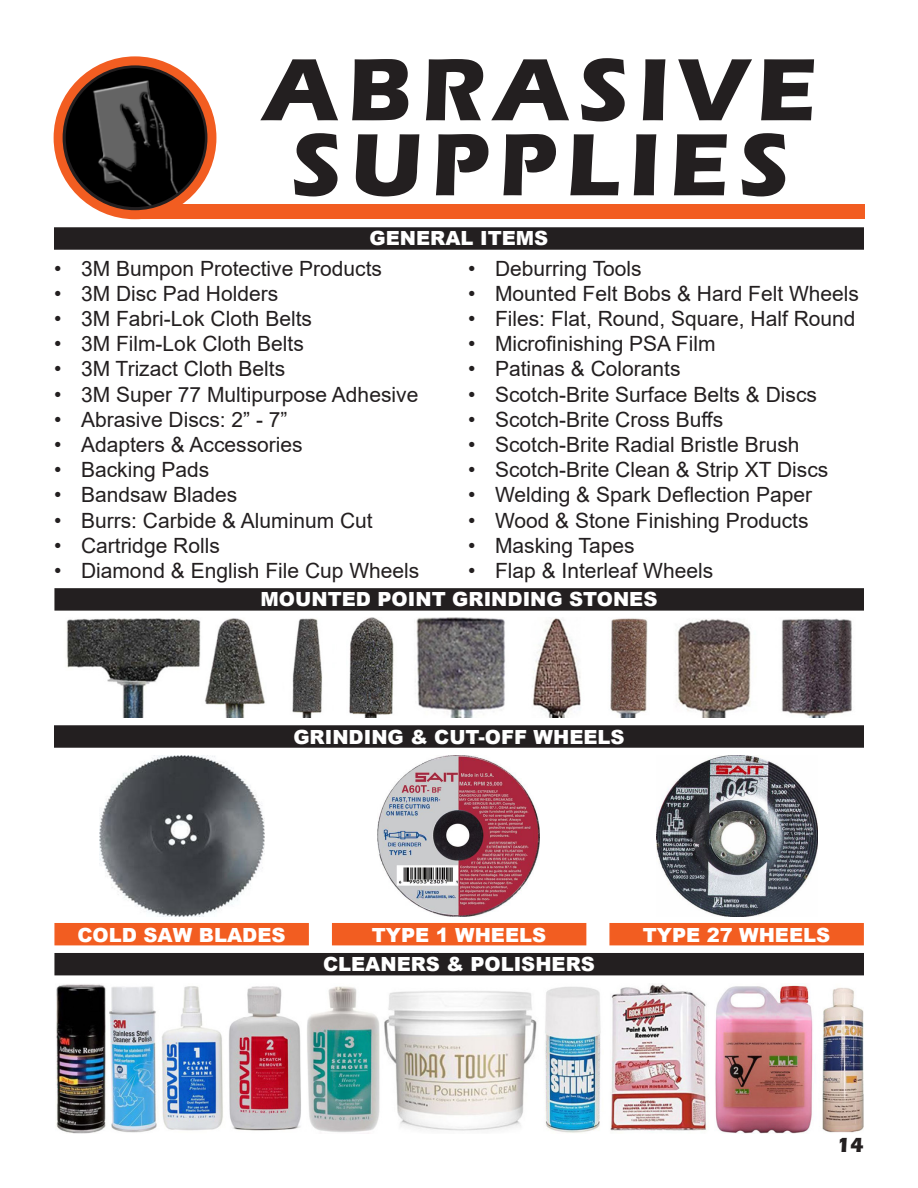
<style>
.page{position:relative;width:918px;height:1188px;background:#fff}
.page>*{position:absolute;margin:0;border:0;box-sizing:border-box;transform-origin:0 0}
.t1{font:700 91.5px "Eras ITC";letter-spacing:.1em;color:#231f20}
.t2{font:21px "Arial";color:#231f20}
.t3{font:700 21px "Eras ITC";color:#231f20}
.t4{font:900 19.5px "Arial";color:#fff}
</style>
<div class="page">
<div style="left:135px;top:204px;width:729px;height:15px;background:#f25d21"></div>
<div style="left:55px;top:589px;width:808px;height:21px;background:#231f20"></div>
<div style="left:54px;top:588px;width:810px;height:23px;border:2px solid #231f20"></div>
<div style="left:609px;top:923px;width:255px;height:22px;background:#f25d21"></div>
<div style="left:332px;top:923px;width:254px;height:22px;background:#f25d21"></div>
<div style="left:54px;top:923px;width:255px;height:22px;background:#f25d21"></div>
<div style="left:55px;top:954px;width:808px;height:21px;background:#231f20"></div>
<div style="left:54px;top:953px;width:810px;height:22px;border:2px solid #231f20"></div>
<div style="left:55px;top:726px;width:808px;height:21px;background:#231f20"></div>
<div style="left:54px;top:725px;width:810px;height:23px;border:2px solid #231f20"></div>
<div style="left:55px;top:228px;width:808px;height:21px;background:#231f20"></div>
<div style="left:54px;top:227px;width:810px;height:23px;border:2px solid #231f20"></div>
<svg style="left:58px;top:61px;width:154px;height:154px;background:#8f3e1f"></svg>
<div style="left:54px;top:56px;width:162px;height:163px;border:9px solid #f25d21;border-radius:50%"></div>
<img style="left:66px;top:68px;width:139px;height:139px;border-radius:70px">
<img style="left:100px;top:756px;width:164px;height:160px">
<img style="left:377px;top:755px;width:162px;height:161px">
<img style="left:657px;top:756px;width:160px;height:160px">
<img style="left:56px;top:984px;width:808px;height:150px">
<img style="left:66px;top:618px;width:786px;height:100px">
<p class="t1" style="left:264px;top:37px;width:555px">ABRASIVE</p>
<p class="t1" style="left:291px;top:112px;width:500px">SUPPLIES</p>
<p class="t4" style="left:370px;top:224px;width:180px">GENERAL ITEMS</p>
<p class="t2" style="left:54px;top:254px;width:330px">• 3M Bumpon Protective Products</p>
<p class="t2" style="left:54px;top:279px;width:226px">• 3M Disc Pad Holders</p>
<p class="t2" style="left:54px;top:304px;width:260px">• 3M Fabri-Lok Cloth Belts</p>
<p class="t2" style="left:54px;top:329px;width:251px">• 3M Film-Lok Cloth Belts</p>
<p class="t2" style="left:54px;top:354px;width:233px">• 3M Trizact Cloth Belts</p>
<p class="t2" style="left:54px;top:380px;width:366px">• 3M Super 77 Multipurpose Adhesive</p>
<p class="t2" style="left:54px;top:405px;width:235px">• Abrasive Discs: 2” - 7”</p>
<p class="t2" style="left:54px;top:430px;width:250px">• Adapters &amp; Accessories</p>
<p class="t2" style="left:54px;top:455px;width:157px">• Backing Pads</p>
<p class="t2" style="left:54px;top:480px;width:185px">• Bandsaw Blades</p>
<p class="t2" style="left:54px;top:506px;width:320px">• Burrs: Carbide &amp; Aluminum Cut</p>
<p class="t2" style="left:54px;top:531px;width:167px">• Cartridge Rolls</p>
<p class="t2" style="left:54px;top:556px;width:367px">• Diamond &amp; English File Cup Wheels</p>
<p class="t2" style="left:468px;top:254px;width:175px">• Deburring Tools</p>
<p class="t2" style="left:468px;top:279px;width:393px">• Mounted Felt Bobs &amp; Hard Felt Wheels</p>
<p class="t2" style="left:468px;top:304px;width:389px">• Files: Flat, Round, Square, Half Round</p>
<p class="t2" style="left:468px;top:329px;width:249px">• Microfinishing PSA Film</p>
<p class="t2" style="left:468px;top:354px;width:214px">• Patinas &amp; Colorants</p>
<p class="t2" style="left:468px;top:380px;width:351px">• Scotch-Brite Surface Belts &amp; Discs</p>
<p class="t2" style="left:468px;top:405px;width:257px">• Scotch-Brite Cross Buffs</p>
<p class="t2" style="left:468px;top:430px;width:333px">• Scotch-Brite Radial Bristle Brush</p>
<p class="t2" style="left:468px;top:455px;width:362px">• Scotch-Brite Clean &amp; Strip XT Discs</p>
<p class="t2" style="left:468px;top:480px;width:346px">• Welding &amp; Spark Deflection Paper</p>
<p class="t2" style="left:468px;top:506px;width:342px">• Wood &amp; Stone Finishing Products</p>
<p class="t2" style="left:468px;top:531px;width:168px">• Masking Tapes</p>
<p class="t2" style="left:468px;top:556px;width:247px">• Flap &amp; Interleaf Wheels</p>
<p class="t4" style="left:261px;top:585px;width:398px">MOUNTED POINT GRINDING STONES</p>
<p class="t4" style="left:293px;top:723px;width:333px">GRINDING &amp; CUT-OFF WHEELS</p>
<p class="t4" style="left:77px;top:921px;width:210px">COLD SAW BLADES</p>
<p class="t4" style="left:372px;top:921px;width:176px">TYPE 1 WHEELS</p>
<p class="t4" style="left:643px;top:921px;width:189px">TYPE 27 WHEELS</p>
<p class="t4" style="left:323px;top:950px;width:273px">CLEANERS &amp; POLISHERS</p>
<p class="t3" style="left:837px;top:1133px;width:29px">14</p>
</div>
